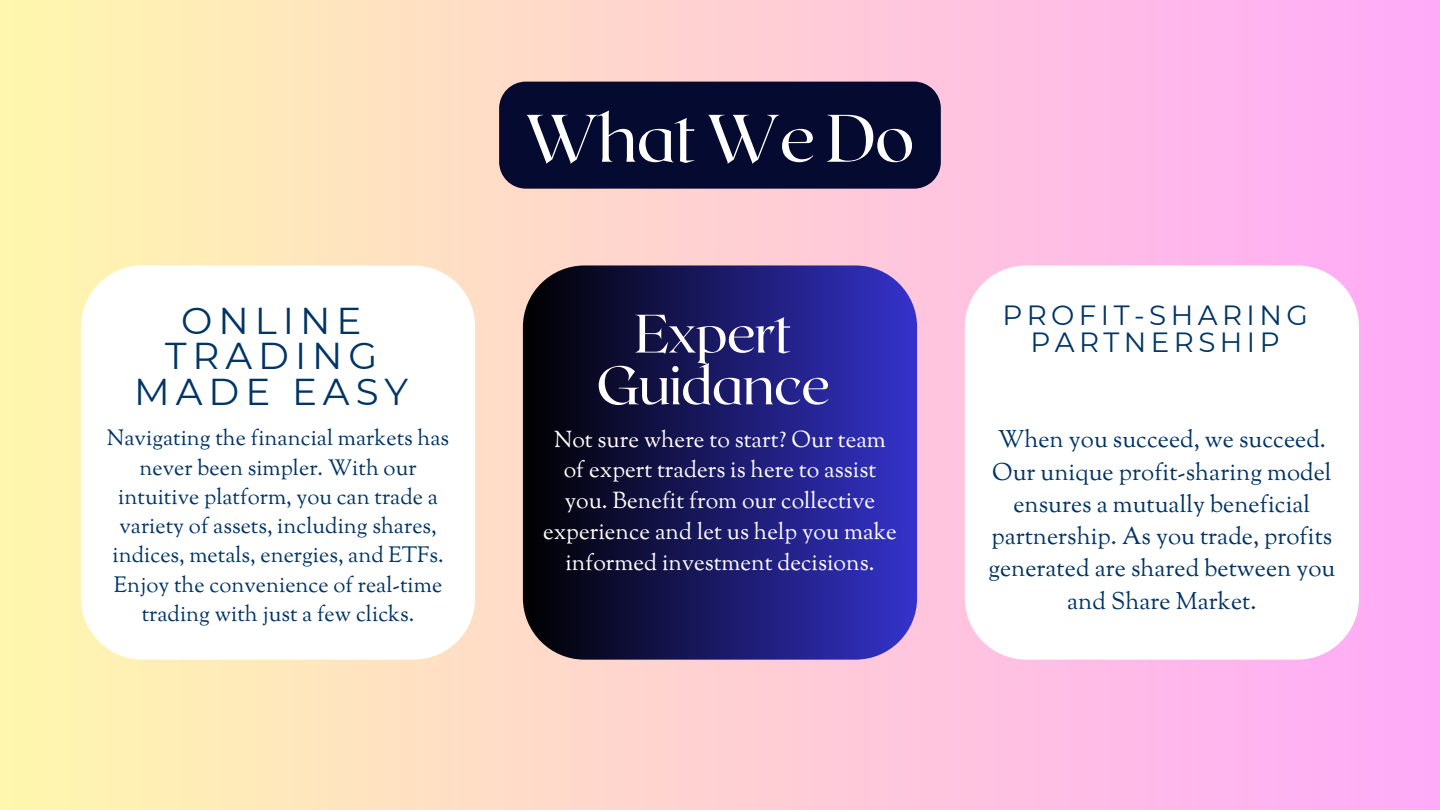
<style>
.page{position:relative;width:1440px;height:810px;background:#fff}
.page>*{position:absolute;margin:0;border:0;box-sizing:border-box;transform-origin:0 0}
.t1{font:67px "Roxborough CF";letter-spacing:-.02em;color:#fff}
.t2{font:54px/51.8px "Roxborough CF";letter-spacing:-.02em;color:#fff;text-align:center}
.t3{font:37.3px/35.2px "Montserrat";letter-spacing:.16em;color:#003566;text-align:center}
.t4{font:27.8px/26.2px "Montserrat";letter-spacing:.16em;color:#003566;text-align:center}
.t5{font:24px/32.2px "Sorts Mill Goudy";color:#003566;text-align:center}
.t6{font:22.9px/30.8px "Sorts Mill Goudy";color:#fff;text-align:center}
.t7{font:22px/29.2px "Sorts Mill Goudy";color:#003566;text-align:center}
</style>
<div class="page">
<div style="left:0;top:0;width:1440px;height:810px;background:linear-gradient(to right,#fff7ad,#ffaaf8)"></div>
<div style="left:499px;top:82px;width:442px;height:107px;background:#050a30"></div>
<div style="left:81px;top:265px;width:394px;height:395px;background:#fff;border-radius:62px"></div>
<div style="left:523px;top:265px;width:394px;height:395px;background:linear-gradient(to right,#000,#3432cb);border-radius:62px"></div>
<div style="left:965px;top:265px;width:394px;height:395px;background:#fff;border-radius:62px"></div>
<p class="t3" style="left:134px;top:303px;width:276px">ONLINE<br>TRADING<br>MADE EASY</p>
<h3 class="t7" style="left:107px;top:425px;width:344px">Navigating the financial markets has never been simpler. With our intuitive platform, you can trade a variety of assets, including shares, indices, metals, energies, and ETFs.<br>Enjoy the convenience of real-time trading with just a few clicks.</h3>
<h1 class="t1" style="left:525px;top:95px;width:391px">What We Do</h1>
<p class="t2" style="left:596px;top:305px;width:235px">Expert<br>Guidance</p>
<h2 class="t6" style="left:543px;top:426px;width:355px">Not sure where to start? Our team of expert traders is here to assist you. Benefit from our collective experience and let us help you make informed investment decisions.</h2>
<p class="t4" style="left:1002px;top:302px;width:307px">PROFIT-SHARING<br>PARTNERSHIP</p>
<h4 class="t5" style="left:988px;top:426px;width:349px">When you succeed, we succeed.<br>Our unique profit-sharing model ensures a mutually beneficial partnership. As you trade, profits generated are shared between you and Share Market.</h4>
</div>
